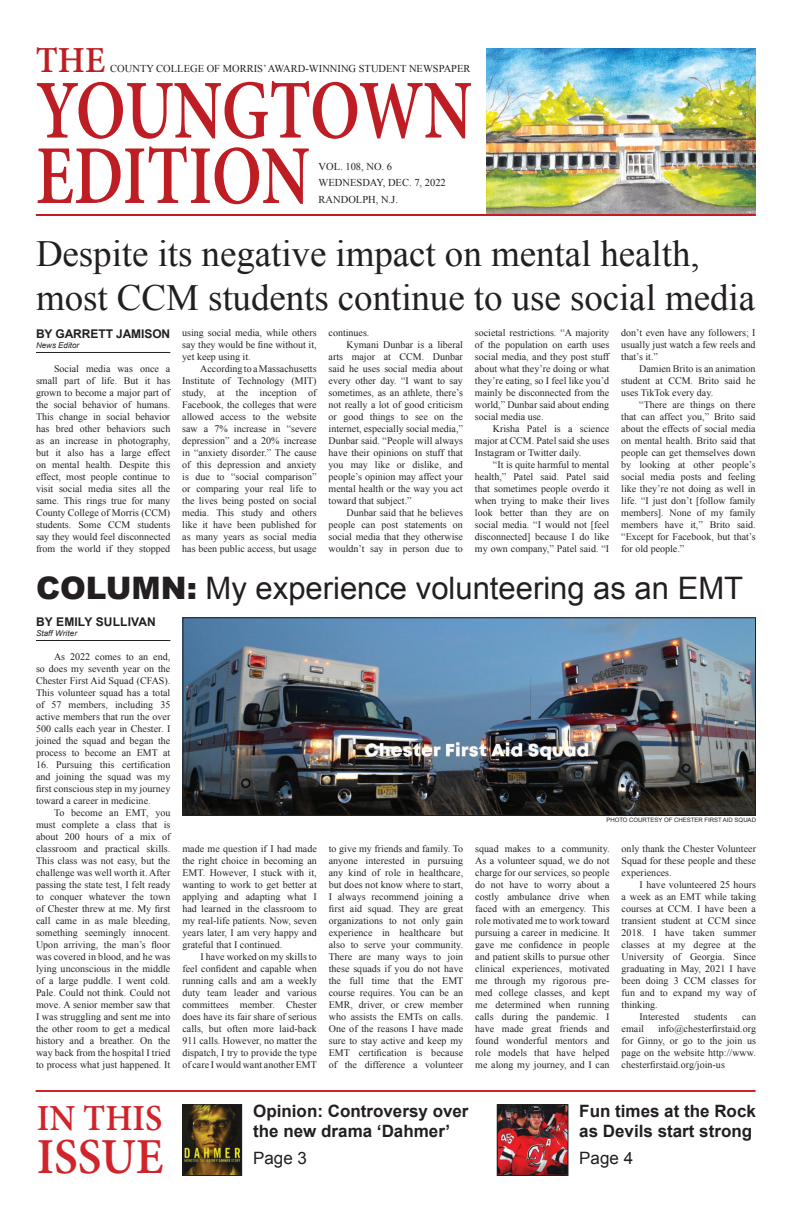
<style>
.page{position:relative;width:792px;height:1224px;background:#fff}
.page>*{position:absolute;margin:0;border:0;box-sizing:border-box;transform-origin:0 0}
.t1{font:600 83.8px "Minion Pro";letter-spacing:-.01em;color:#be1e23;scale:.79 1}
.t2{font:600 50.4px "Minion Pro";color:#d1232a;scale:.95 1}
.Headline_Times{font:37px/44.4px "Times New Roman";color:#231f20}
.t3{font:600 36.8px "Minion Pro";color:#d1232a;scale:.95 1}
.t4{font:600 36.8px "Minion Pro";color:#be1e23;scale:.95 1}
.Editorial_Column_Hea{font:31px "Arial";color:#231f20}
.Mugshot_name{font:700 17px/20px "Arial";color:#231f20}
.Photo_Caption{font:17px "Arial";color:#231f20}
.Byline_Name{font:700 12px "Arial";letter-spacing:-.005em;color:#231f20}
.Headline_Arial{font:10.5px "Times New Roman";color:#231f20}
.Body_Text{font:10px/12px "Times New Roman";color:#231f20;text-align:justify}
.Byline_Title{font:italic 8px "Arial";letter-spacing:.01em;color:#231f20}
.Photo_Credit{font:6px "Arial";color:#231f20}
.s1{font-weight:900}
</style>
<div class="page">
<hr style="left:36px;top:214px;width:720px;height:2px;background:#be1e23">
<img style="left:487px;top:48px;width:269px;height:166px">
<hr style="left:36px;top:1090px;width:720px;height:2px;background:#d1232a">
<img style="left:184px;top:1106px;width:56px;height:68px">
<div style="left:182px;top:1104px;width:60px;height:72px;border:1px solid #231f20"></div>
<img style="left:499px;top:1106px;width:67px;height:68px">
<div style="left:497px;top:1104px;width:71px;height:72px;border:1px solid #231f20"></div>
<hr style="left:36px;top:352px;width:134px;height:1px;background:#231f20">
<hr style="left:36px;top:640px;width:134px;height:1px;background:#231f20">
<img style="left:184px;top:619px;width:570px;height:195px">
<div style="left:182px;top:617px;width:574px;height:199px;border:1px solid #231f20"></div>
<h3 class="t4" style="left:36px;top:35px;width:75px">THE</h3>
<p class="Headline_Arial" style="left:110px;top:61px;width:362px">COUNTY COLLEGE OF MORRIS’ AWARD-WINNING STUDENT NEWSPAPER</p>
<h1 class="t1" style="left:36px;top:53px;width:554px">YOUNGTOWN</h1>
<h1 class="t1" style="left:36px;top:118px;width:349px">EDITION</h1>
<p class="Headline_Arial" style="left:319px;top:159px;width:75px">VOL. 108, NO. 6</p>
<p class="Headline_Arial" style="left:319px;top:176px;width:129px">WEDNESDAY, DEC. 7, 2022</p>
<p class="Headline_Arial" style="left:319px;top:192px;width:81px">RANDOLPH, N.J.</p>
<p class="Headline_Times" style="left:36px;top:231px;width:721px">Despite its negative impact on mental health, most CCM students continue to use social media</p>
<p class="Byline_Name" style="left:36px;top:325px;width:136px">BY GARRETT JAMISON</p>
<p class="Byline_Title" style="left:36px;top:340px;width:45px">News Editor</p>
<p class="Body_Text" style="left:36px;top:362px;width:136px;text-indent:18px">Social media was once a small part of life. But it has grown to become a major part of the social behavior of humans.<br>This change in social behavior has bred other behaviors such as an increase in photography, but it also has a large effect on mental health. Despite this effect, most people continue to visit social media sites all the same. This rings true for many County College of Morris (CCM) students. Some CCM students say they would feel disconnected from the world if they stopped</p>
<p class="Body_Text" style="left:182px;top:326px;width:136px">using social media, while others say they would be fine without it, yet keep using it.</p>
<p class="Body_Text" style="left:182px;top:362px;width:136px;text-indent:18px">According to a Massachusetts Institute of Technology (MIT) study, at the inception of Facebook, the colleges that were allowed access to the website saw a 7% increase in “severe depression” and a 20% increase in “anxiety disorder.” The cause of this depression and anxiety is due to “social comparison” or comparing your real life to the lives being posted on social media. This study and others like it have been published for as many years as social media has been public access, but usage</p>
<p class="Body_Text" style="left:329px;top:326px;width:42px">continues.</p>
<p class="Body_Text" style="left:329px;top:338px;width:136px;text-indent:18px">Kymani Dunbar is a liberal arts major at CCM. Dunbar said he uses social media about every other day. “I want to say sometimes, as an athlete, there’s not really a lot of good criticism or good things to see on the internet, especially social media,” Dunbar said. “People will always have their opinions on stuff that you may like or dislike, and people’s opinion may affect your mental health or the way you act toward that subject.”</p>
<p class="Body_Text" style="left:329px;top:506px;width:136px;text-indent:18px">Dunbar said that he believes people can post statements on social media that they otherwise wouldn’t say in person due to</p>
<p class="Body_Text" style="left:475px;top:326px;width:136px">societal restrictions. “A majority of the population on earth uses social media, and they post stuff about what they’re doing or what they’re eating, so I feel like you’d mainly be disconnected from the world,” Dunbar said about ending social media use.</p>
<p class="Body_Text" style="left:475px;top:422px;width:136px;text-indent:18px">Krisha Patel is a science major at CCM. Patel said she uses Instagram or Twitter daily.</p>
<p class="Body_Text" style="left:475px;top:458px;width:136px;text-indent:18px">“It is quite harmful to mental health,” Patel said. Patel said that sometimes people overdo it when trying to make their lives look better than they are on social media. “I would not [feel disconnected] because I do like my own company,” Patel said. “I</p>
<p class="Body_Text" style="left:621px;top:326px;width:136px">don’t even have any followers; I usually just watch a few reels and that’s it.”</p>
<p class="Body_Text" style="left:621px;top:362px;width:136px;text-indent:18px">Damien Brito is an animation student at CCM. Brito said he uses TikTok every day.</p>
<p class="Body_Text" style="left:621px;top:398px;width:136px;text-indent:18px">“There are things on there that can affect you,” Brito said about the effects of social media on mental health. Brito said that people can get themselves down by looking at other people’s social media posts and feeling like they’re not doing as well in life. “I just don’t [follow family members]. None of my family members have it,” Brito said. “Except for Facebook, but that’s for old people.”</p>
<p class="Editorial_Column_Hea" style="left:36px;top:567px;width:709px"><span class="s1">COLUMN:</span> My experience volunteering as an EMT</p>
<p class="Byline_Name" style="left:36px;top:613px;width:121px">BY EMILY SULLIVAN</p>
<p class="Byline_Title" style="left:36px;top:628px;width:43px">Staff Writer</p>
<p class="Body_Text" style="left:36px;top:650px;width:136px;text-indent:18px">As 2022 comes to an end, so does my seventh year on the Chester First Aid Squad (CFAS).<br>This volunteer squad has a total of 57 members, including 35 active members that run the over 500 calls each year in Chester. I joined the squad and began the process to become an EMT at</p>
<p class="Body_Text" style="left:36px;top:758px;width:136px">16. Pursuing this certification and joining the squad was my first conscious step in my journey toward a career in medicine.</p>
<p class="Body_Text" style="left:36px;top:806px;width:136px;text-indent:18px">To become an EMT, you must complete a class that is about 200 hours of a mix of classroom and practical skills.<br>This class was not easy, but the challenge was well worth it. After passing the state test, I felt ready to conquer whatever the town of Chester threw at me. My first call came in as male bleeding, something seemingly innocent.<br>Upon arriving, the man’s floor was covered in blood, and he was lying unconscious in the middle of a large puddle. I went cold.<br>Pale. Could not think. Could not move. A senior member saw that I was struggling and sent me into the other room to get a medical history and a breather. On the way back from the hospital I tried to process what just happened. It</p>
<p class="Body_Text" style="left:182px;top:842px;width:136px">made me question if I had made the right choice in becoming an EMT. However, I stuck with it, wanting to work to get better at applying and adapting what I had learned in the classroom to my real-life patients. Now, seven years later, I am very happy and grateful that I continued.</p>
<p class="Body_Text" style="left:182px;top:950px;width:136px;text-indent:18px">I have worked on my skills to feel confident and capable when running calls and am a weekly duty team leader and various committees member. Chester does have its fair share of serious calls, but often more laid-back 911 calls. However, no matter the dispatch, I try to provide the type of care I would want another EMT</p>
<p class="Photo_Credit" style="left:606px;top:816px;width:151px">PHOTO COURTESY OF CHESTER FIRST AID SQUAD</p>
<p class="Body_Text" style="left:329px;top:842px;width:136px">to give my friends and family. To anyone interested in pursuing any kind of role in healthcare, but does not know where to start, I always recommend joining a first aid squad. They are great organizations to not only gain experience in healthcare but also to serve your community.<br>There are many ways to join these squads if you do not have the full time that the EMT course requires. You can be an EMR, driver, or crew member who assists the EMTs on calls.<br>One of the reasons I have made sure to stay active and keep my EMT certification is because of the difference a volunteer</p>
<p class="Body_Text" style="left:475px;top:842px;width:136px">squad makes to a community.<br>As a volunteer squad, we do not charge for our services, so people do not have to worry about a costly ambulance drive when faced with an emergency. This role motivated me to work toward pursuing a career in medicine. It gave me confidence in people and patient skills to pursue other clinical experiences, motivated me through my rigorous pre&shy;med college classes, and kept me determined when running calls during the pandemic. I have made great friends and found wonderful mentors and role models that have helped me along my journey, and I can</p>
<p class="Body_Text" style="left:622px;top:842px;width:136px">only thank the Chester Volunteer Squad for these people and these experiences.</p>
<p class="Body_Text" style="left:622px;top:878px;width:136px;text-indent:18px">I have volunteered 25 hours a week as an EMT while taking courses at CCM. I have been a transient student at CCM since 2018. I have taken summer classes at my degree at the University of Georgia. Since graduating in May, 2021 I have been doing 3 CCM classes for fun and to expand my way of thinking.</p>
<p class="Body_Text" style="left:640px;top:1010px;width:41px">Interested</p>
<p class="Body_Text" style="left:694px;top:1010px;width:35px">students</p>
<p class="Body_Text" style="left:742px;top:1010px;width:15px">can</p>
<p class="Body_Text" style="left:622px;top:1022px;width:24px">email</p>
<p class="Body_Text" style="left:622px;top:1022px;width:136px;text-indent:36px">info@chesterfirstaid.org for Ginny, or go to the join us page on the website http://www. chesterfirstaid.org/join-us</p>
<h3 class="t3" style="left:37px;top:1092px;width:134px">IN THIS</h3>
<h2 class="t2" style="left:37px;top:1122px;width:135px">ISSUE</h2>
<p class="Mugshot_name" style="left:253px;top:1101px;width:217px">Opinion: Controversy over the new drama ‘Dahmer’</p>
<p class="Photo_Caption" style="left:253px;top:1147px;width:55px">Page 3</p>
<p class="Mugshot_name" style="left:579px;top:1101px;width:178px">Fun times at the Rock as Devils start strong</p>
<p class="Photo_Caption" style="left:579px;top:1147px;width:55px">Page 4</p>
</div>
